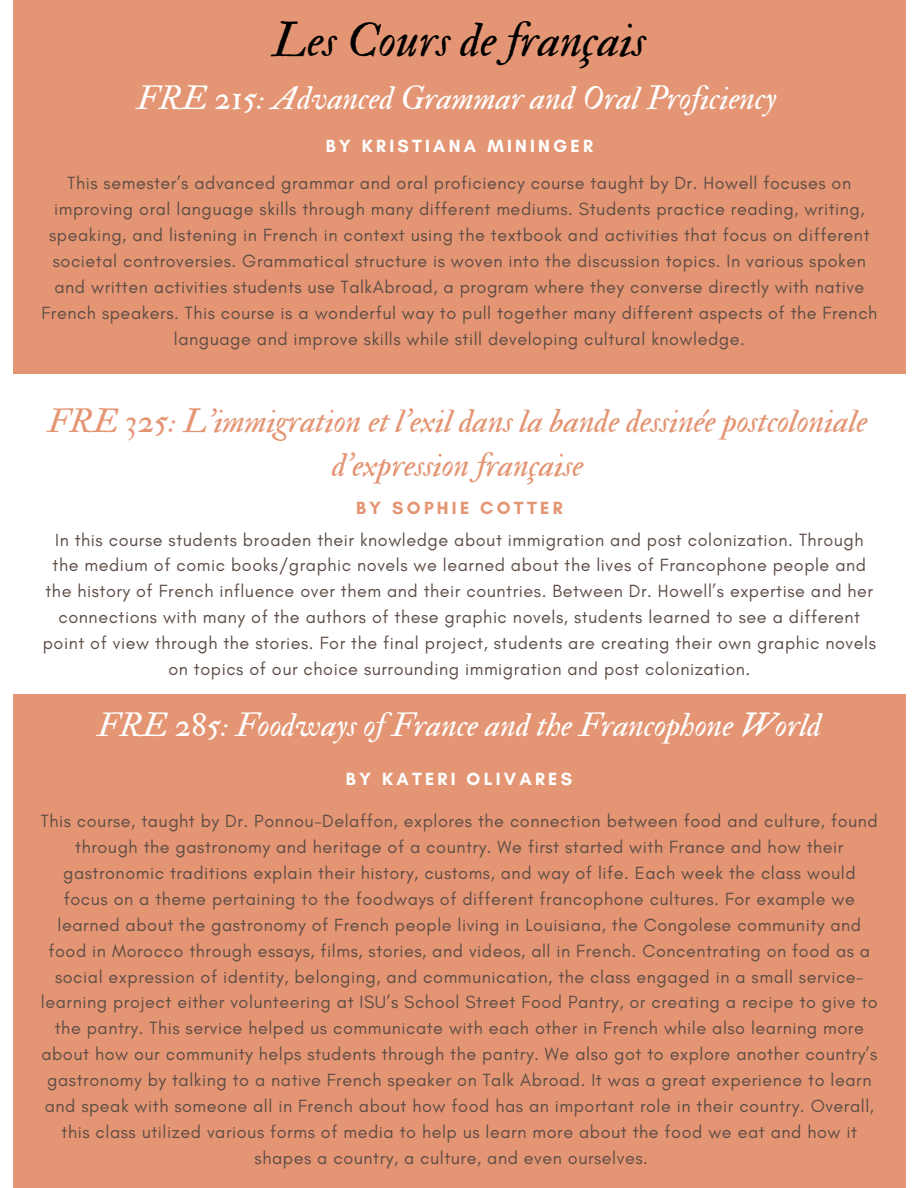
<style>
.page{position:relative;width:918px;height:1188px;background:#fff}
.page>*{position:absolute;margin:0;border:0;box-sizing:border-box;transform-origin:0 0}
.t1{font:48px "IM FELL Double Pica Italic";color:#000}
.t2{font:33px "IM FELL Double Pica Italic";color:#fff}
.t3{font:33px/43.8px "IM FELL Double Pica Italic";color:#e49573;text-align:center}
.t4{font:18px/25.8px "Glacial Indifference";letter-spacing:.03em;color:#5d4d46;text-align:center}
.t5{font:700 18px "Glacial Indifference";letter-spacing:.18em;color:#fff}
.t6{font:700 18px "Glacial Indifference";letter-spacing:.18em;color:#e49573}
</style>
<div class="page">
<div style="left:13px;top:0;width:892px;height:374px;background:#e49573"></div>
<div style="left:13px;top:694px;width:892px;height:494px;background:#e49573"></div>
<h1 class="t1" style="left:273px;top:11px;width:375px">Les Cours de français</h1>
<h2 class="t2" style="left:137px;top:78px;width:641px">FRE 215: Advanced Grammar and Oral Proficiency</h2>
<p class="t5" style="left:326px;top:135px;width:269px">BY KRISTIANA MININGER</p>
<p class="t4" style="left:41px;top:170px;width:838px">This semester’s advanced grammar and oral proficiency course taught by Dr. Howell focuses on improving oral language skills through many different mediums. Students practice reading, writing, speaking, and listening in French in context using the textbook and activities that focus on different societal controversies. Grammatical structure is woven into the discussion topics. In various spoken and written activities students use TalkAbroad, a program where they converse directly with native French speakers. This course is a wonderful way to pull together many different aspects of the French language and improve skills while still developing cultural knowledge.</p>
<h2 class="t3" style="left:48px;top:400px;width:821px">FRE 325: L'immigration et l'exil dans la bande dessinée postcoloniale d'expression française</h2>
<p class="t6" style="left:356px;top:496px;width:208px">BY SOPHIE COTTER</p>
<p class="t4" style="left:43px;top:526px;width:835px">In this course students broaden their knowledge about immigration and post colonization. Through the medium of comic books/graphic novels we learned about the lives of Francophone people and the history of French influence over them and their countries. Between Dr. Howell’s expertise and her connections with many of the authors of these graphic novels, students learned to see a different point of view through the stories. For the final project, students are creating their own graphic novels on topics of our choice surrounding immigration and post colonization.</p>
<h2 class="t2" style="left:97px;top:705px;width:725px">FRE 285: Foodways of France and the Francophone World</h2>
<p class="t5" style="left:346px;top:768px;width:228px">BY KATERI OLIVARES</p>
<p class="t4" style="left:41px;top:808px;width:838px">This course, taught by Dr. Ponnou-Delaffon, explores the connection between food and culture, found</p>
<p class="t4" style="left:75px;top:834px;width:770px">through the gastronomy and heritage of a country. We first started with France and how their</p>
<p class="t4" style="left:63px;top:860px;width:794px">gastronomic traditions explain their history, customs, and way of life. Each week the class would</p>
<p class="t4" style="left:64px;top:886px;width:793px">focus on a theme pertaining to the foodways of different francophone cultures. For example we</p>
<p class="t4" style="left:58px;top:912px;width:805px">learned about the gastronomy of French people living in Louisiana, the Congolese community and</p>
<p class="t4" style="left:49px;top:937px;width:823px">food in Morocco through essays, films, stories, and videos, all in French. Concentrating on food as a</p>
<p class="t4" style="left:55px;top:963px;width:810px">social expression of identity, belonging, and communication, the class engaged in a small service-</p>
<p class="t4" style="left:41px;top:989px;width:838px">learning project either volunteering at ISU’s School Street Food Pantry, or creating a recipe to give to</p>
<p class="t4" style="left:55px;top:1015px;width:811px">the pantry. This service helped us communicate with each other in French while also learning more</p>
<p class="t4" style="left:41px;top:1041px;width:837px">about how our community helps students through the pantry. We also got to explore another country’s</p>
<p class="t4" style="left:47px;top:1067px;width:826px">gastronomy by talking to a native French speaker on Talk Abroad. It was a great experience to learn</p>
<p class="t4" style="left:45px;top:1093px;width:831px">and speak with someone all in French about how food has an important role in their country. Overall,</p>
<p class="t4" style="left:62px;top:1119px;width:797px">this class utilized various forms of media to help us learn more about the food we eat and how it</p>
<p class="t4" style="left:255px;top:1144px;width:395px">shapes a country, a culture, and even ourselves.</p>
</div>
